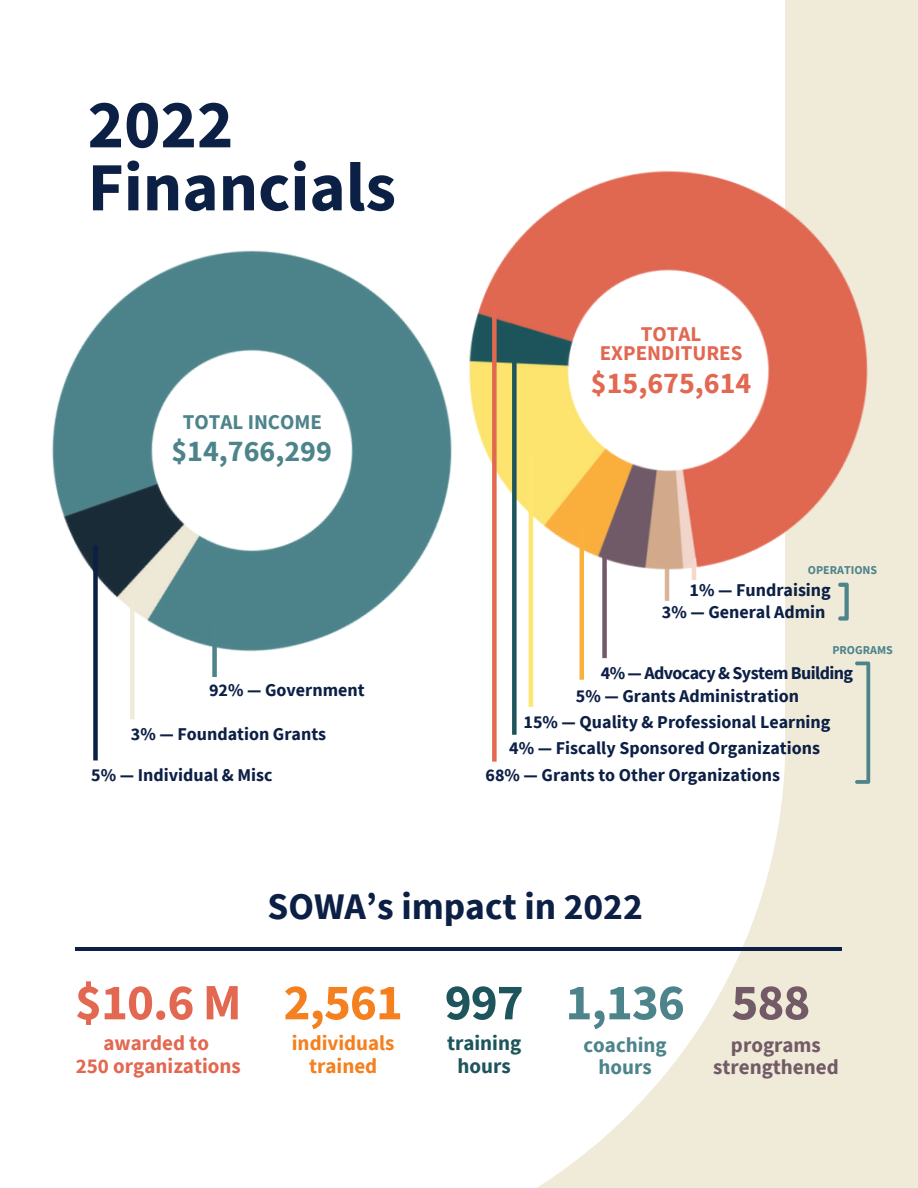
<style>
.page{position:relative;width:918px;height:1188px;background:#f0ebd8}
.page>*{position:absolute;margin:0;border:0;box-sizing:border-box;transform-origin:0 0}
.t1{font:700 69px/63px "Source Sans Pro";color:#0c1f45}
.t2{font:700 51px "Source Sans Pro";color:#e26851}
.t3{font:700 51px "Source Sans Pro";color:#f4801f}
.t4{font:700 51px "Source Sans Pro";color:#4d848b}
.t5{font:700 51px "Source Sans Pro";color:#1e555c}
.t6{font:700 51px "Source Sans Pro";color:#725b66}
.t7{font:700 37.5px "Source Sans Pro";color:#0c1f45}
.t8{font:700 30px "Source Sans Pro";color:#e26851}
.t9{font:700 30px "Source Sans Pro";color:#4d848b}
.t10{font:700 21px/19.2px "Source Sans Pro";color:#e26851;text-align:center}
.t11{font:700 21px/22.5px "Source Sans Pro";color:#4d848b;text-align:center}
.t12{font:700 21px/22.5px "Source Sans Pro";color:#725b66;text-align:center}
.t13{font:700 21px/22.5px "Source Sans Pro";color:#f4801f;text-align:center}
.t14{font:700 21px/22.5px "Source Sans Pro";color:#1e555c;text-align:center}
.t15{font:700 18px "Source Sans Pro";color:#0c1f45}
.t16{font:700 18px "Source Sans Pro";letter-spacing:-.035em;color:#0c1f45}
.t17{font:700 12px "Source Sans Pro";color:#4d848b}
</style>
<div class="page">
<div style="left:0;top:0;width:785px;height:1188px;background:#fff"></div>
<img style="left:396px;top:95px;width:472px;height:548px">
<div style="left:512px;top:345px;width:5px;height:390px;background:#1e555c"></div>
<div style="left:492px;top:303px;width:5px;height:459px;background:#e26851"></div>
<hr style="left:580px;top:528px;width:4px;height:152px;background:#fcb13e">
<div style="left:602px;top:554px;width:5px;height:104px;background:#725b66"></div>
<hr style="left:692px;top:558px;width:4px;height:22px;background:#f4d8cd">
<svg style="left:856px;top:662px;width:14px;height:122px"></svg>
<svg style="left:838px;top:583px;width:10px;height:38px"></svg>
<img style="left:0;top:164px;width:533px;height:559px">
<div style="left:212px;top:621px;width:5px;height:56px;background:#4d848b"></div>
<div style="left:130px;top:599px;width:5px;height:120px;background:#f0ebd8"></div>
<div style="left:93px;top:546px;width:5px;height:214px;background:#0c1f45"></div>
<hr style="left:76px;top:947px;width:766px;height:3px;background:#0c1f45">
<p class="t1" style="left:88px;top:91px;width:310px">2022<br>Financials</p>
<p class="t11" style="left:183px;top:410px;width:141px">TOTAL INCOME</p>
<p class="t9" style="left:171px;top:432px;width:162px">$14,766,299</p>
<p class="t15" style="left:209px;top:679px;width:157px">92% — Government</p>
<p class="t15" style="left:131px;top:722px;width:197px">3% — Foundation Grants</p>
<p class="t15" style="left:91px;top:763px;width:183px">5% — Individual &amp; Misc</p>
<p class="t10" style="left:600px;top:324px;width:144px">TOTAL<br>EXPENDITURES</p>
<p class="t8" style="left:591px;top:364px;width:162px">$15,675,614</p>
<p class="t17" style="left:808px;top:562px;width:71px">OPERATIONS</p>
<p class="t15" style="left:690px;top:579px;width:143px">1% — Fundraising</p>
<p class="t15" style="left:662px;top:600px;width:165px">3% — General Admin</p>
<p class="t17" style="left:832px;top:642px;width:62px">PROGRAMS</p>
<p class="t16" style="left:601px;top:661px;width:254px">4% — Advocacy &amp; System Building</p>
<p class="t15" style="left:576px;top:684px;width:225px">5% — Grants Administration</p>
<p class="t15" style="left:524px;top:711px;width:308px">15% — Quality &amp; Professional Learning</p>
<p class="t15" style="left:486px;top:764px;width:296px">68% — Grants to Other Organizations</p>
<p class="t15" style="left:509px;top:736px;width:312px">4% — Fiscally Sponsored Organizations</p>
<p class="t7" style="left:268px;top:882px;width:377px">SOWA’s impact in 2022</p>
<p class="t2" style="left:75px;top:969px;width:168px">$10.6 M</p>
<p class="t3" style="left:284px;top:969px;width:121px">2,561</p>
<p class="t5" style="left:445px;top:969px;width:80px">997</p>
<p class="t4" style="left:566px;top:969px;width:121px">1,136</p>
<p class="t6" style="left:731px;top:969px;width:80px">588</p>
<p class="t10" style="left:103px;top:1033px;width:107px">awarded to</p>
<p class="t10" style="left:76px;top:1056px;width:167px">250 organizations</p>
<p class="t13" style="left:292px;top:1031px;width:104px">individuals trained</p>
<p class="t14" style="left:447px;top:1031px;width:76px">training hours</p>
<p class="t11" style="left:584px;top:1033px;width:85px">coaching hours</p>
<p class="t12" style="left:713px;top:1033px;width:127px">programs strengthened</p>
</div>
